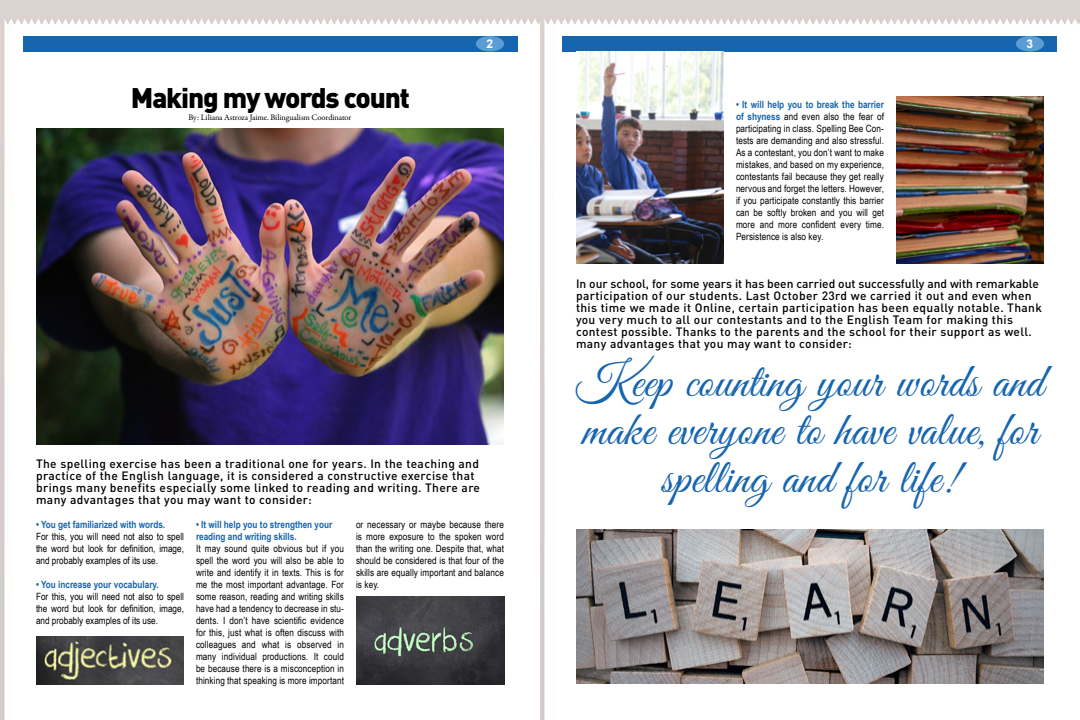
<style>
.page{position:relative;width:1080px;height:720px;background:#fff}
.page>*{position:absolute;margin:0;border:0;box-sizing:border-box;transform-origin:0 0}
.t1{font:48px/48px "Great Vibes";letter-spacing:.01em;color:#1665af;text-align:center}
.t2{font:900 28px "DIN Pro";letter-spacing:-.04em;color:#000}
.t3{font:500 12px/12px "DIN Pro";letter-spacing:.03em;color:#000}
.t4{font:700 12px "Arial";color:#fff}
.t5{font:10px/12px "Arial Narrow";letter-spacing:.01em;color:#000;text-align:justify}
.t6{font:700 10px/12px "Arial Narrow";color:#1665af}
.t7{font:8.5px "Garamond Premr Pro";letter-spacing:-.015em;color:#000}
.s1{font-weight:700;color:#1665af}
</style>
<div class="page">
<img style="left:0;top:0;width:1080px;height:720px">
<div style="left:563px;top:36px;width:494px;height:16px;background:#1666af"></div>
<div style="left:23px;top:36px;width:494px;height:16px;background:#1666af"></div>
<div style="left:476px;top:36px;width:28px;height:16px;background:#5b9cd4;border-radius:50%"></div>
<div style="left:1016px;top:36px;width:28px;height:16px;background:#5b9cd4;border-radius:50%"></div>
<img style="left:36px;top:129px;width:468px;height:315px">
<img style="left:576px;top:529px;width:468px;height:155px">
<img style="left:576px;top:52px;width:148px;height:212px">
<img style="left:896px;top:96px;width:148px;height:168px">
<img style="left:356px;top:596px;width:148px;height:88px">
<img style="left:36px;top:636px;width:148px;height:48px">
<h2 class="t2" style="left:131px;top:74px;width:281px">Making my words count</h2>
<p class="t7" style="left:189px;top:112px;width:164px">By: Liliana Astroza Jaime. Bilingualism Coordinator</p>
<p class="t4" style="left:487px;top:35px;width:8px">2</p>
<p class="t4" style="left:1027px;top:35px;width:8px">3</p>
<p class="t5" style="left:736px;top:98px;width:150px"><span class="s1">• It will help you to break the barrier of shyness</span> and even also the fear of participating in class. Spelling Bee Con&shy;tests are demanding and also stressful.<br>As a contestant, you don’t want to make mistakes, and based on my experience, contestants fail because they get really nervous and forget the letters. However, if you participate constantly this barrier can be softly broken and you will get more and more confident every time.<br>Persistence is also key.</p>
<p class="t3" style="left:36px;top:456px;width:446px">The spelling exercise has been a traditional one for years. In the teaching and practice of the English language, it is considered a constructive exercise that brings many benefits especially some linked to reading and writing. There are many advantages that you may want to consider:</p>
<p class="t6" style="left:36px;top:518px;width:131px">• You get familiarized with words.</p>
<p class="t5" style="left:36px;top:530px;width:150px">For this, you will need not also to spell the word but look for definition, image, and probably examples of its use.</p>
<p class="t6" style="left:36px;top:578px;width:124px">• You increase your vocabulary.</p>
<p class="t5" style="left:36px;top:590px;width:150px">For this, you will need not also to spell the word but look for definition, image, and probably examples of its use.</p>
<p class="t6" style="left:196px;top:518px;width:138px">• It will help you to strengthen your reading and writing skills.</p>
<p class="t5" style="left:196px;top:542px;width:150px">It may sound quite obvious but if you spell the word you will also be able to write and identify it in texts. This is for me the most important advantage. For some reason, reading and writing skills have had a tendency to decrease in stu&shy;dents. I don’t have scientific evidence for this, just what is often discuss with colleagues and what is observed in many individual productions. It could be because there is a misconception in thinking that speaking is more important</p>
<p class="t5" style="left:356px;top:518px;width:150px">or necessary or maybe because there is more exposure to the spoken word than the writing one. Despite that, what should be considered is that four of the skills are equally important and balance is key.</p>
<p class="t3" style="left:576px;top:276px;width:468px">In our school, for some years it has been carried out successfully and with remarkable participation of our students. Last October 23rd we carried it out and even when this time we made it Online, certain participation has been equally notable. Thank you very much to all our contestants and to the English Team for making this contest possible. Thanks to the parents and the school for their support as well. many advantages that you may want to consider:</p>
<h1 class="t1" style="left:576px;top:361px;width:469px">Keep counting your words and make everyone to have value, for spelling and for life!</h1>
</div>
